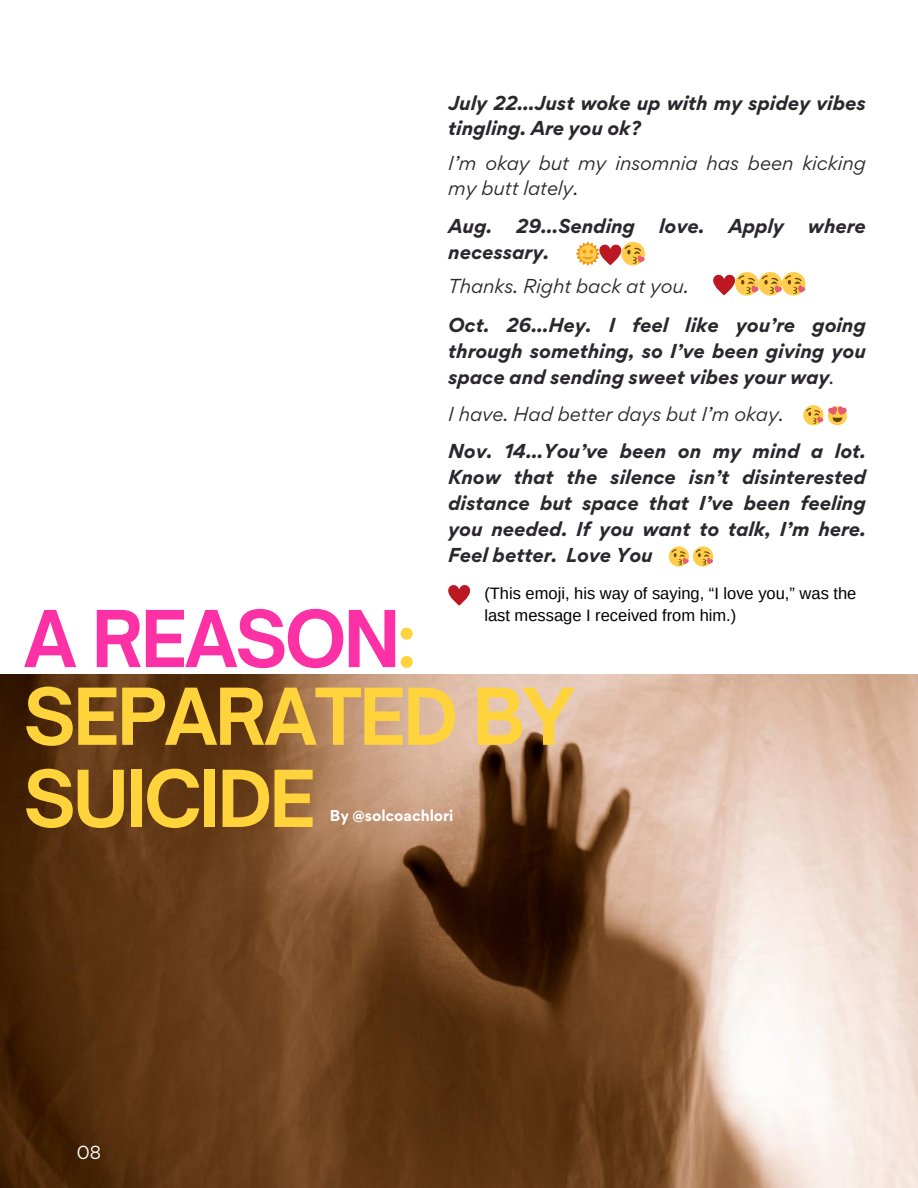
<style>
.page{position:relative;width:918px;height:1188px;background:#fff}
.page>*{position:absolute;margin:0;border:0;box-sizing:border-box;transform-origin:0 0}
.t1{font:700 75px/82.2px "Open Sauce One";letter-spacing:-.035em;color:#ffd33c}
.t2{font:700 75px "Open Sauce One";letter-spacing:-.035em;color:#fd31a6}
.t3{font:italic 700 18px/26px "Gordita";color:#2b282d;text-align:justify}
.t4{font:italic 18px/25px "Gordita";color:#2b282d}
.t5{font:16.95px "Gordita";color:#fff}
.t6{font:16.5px/22.5px "Arimo";color:#000}
.t7{font:700 14.1px "Gordita";color:#fff}
.s1{color:#ffd33c}
.s2{font-weight:400}
</style>
<div class="page">
<img style="left:0;top:675px;width:917px;height:513px">
<svg style="left:448px;top:585px;width:22px;height:21px"></svg>
<svg style="left:803px;top:405px;width:20px;height:20px"></svg>
<svg style="left:806px;top:406px;width:41px;height:18px"></svg>
<svg style="left:713px;top:272px;width:92px;height:23px"></svg>
<svg style="left:576px;top:242px;width:69px;height:24px"></svg>
<svg style="left:669px;top:546px;width:20px;height:21px"></svg>
<svg style="left:671px;top:549px;width:18px;height:16px"></svg>
<svg style="left:693px;top:546px;width:20px;height:21px"></svg>
<svg style="left:696px;top:549px;width:17px;height:16px"></svg>
<h1 class="t2" style="left:24px;top:592px;width:394px">A REASON<span class="s1">:</span></h1>
<p class="t3" style="left:448px;top:90px;width:419px;line-height:25px">July 22...Just woke up with my spidey vibes tingling. Are you ok?</p>
<p class="t4" style="left:448px;top:150px;width:419px">I’m okay but my insomnia has been kicking my butt lately.</p>
<p class="t3" style="left:448px;top:213px;width:45px">Aug.</p>
<p class="t3" style="left:516px;top:213px;width:120px">29...Sending</p>
<p class="t3" style="left:659px;top:213px;width:47px">love.</p>
<p class="t3" style="left:728px;top:213px;width:57px">Apply</p>
<p class="t3" style="left:808px;top:213px;width:59px">where</p>
<p class="t3" style="left:448px;top:239px;width:102px">necessary.</p>
<p class="t4" style="left:448px;top:274px;width:242px">Thanks. Right back at you.</p>
<p class="t3" style="left:448px;top:312px;width:419px">Oct. 26...Hey. I feel like you’re going through something, so I’ve been giving you space and sending sweet vibes your way<span class="s2">.</span></p>
<p class="t4" style="left:448px;top:401px;width:337px">I have. Had better days but I’m okay.</p>
<p class="t3" style="left:448px;top:438px;width:419px">Nov. 14...You’ve been on my mind a lot.<br>Know that the silence isn’t disinterested distance but space that I’ve been feeling you needed. If you want to talk, I’m here.<br>Feel better. Love You</p>
<p class="t6" style="left:484px;top:582px;width:374px">(This emoji, his way of saying, “I love you,” was the last message I received from him.)</p>
<h1 class="t1" style="left:24px;top:675px;width:553px">SEPARATED BY<br>SUICIDE</h1>
<p class="t7" style="left:330px;top:806px;width:125px">By @solcoachlori</p>
<p class="t5" style="left:77px;top:1141px;width:26px">08</p>
</div>
